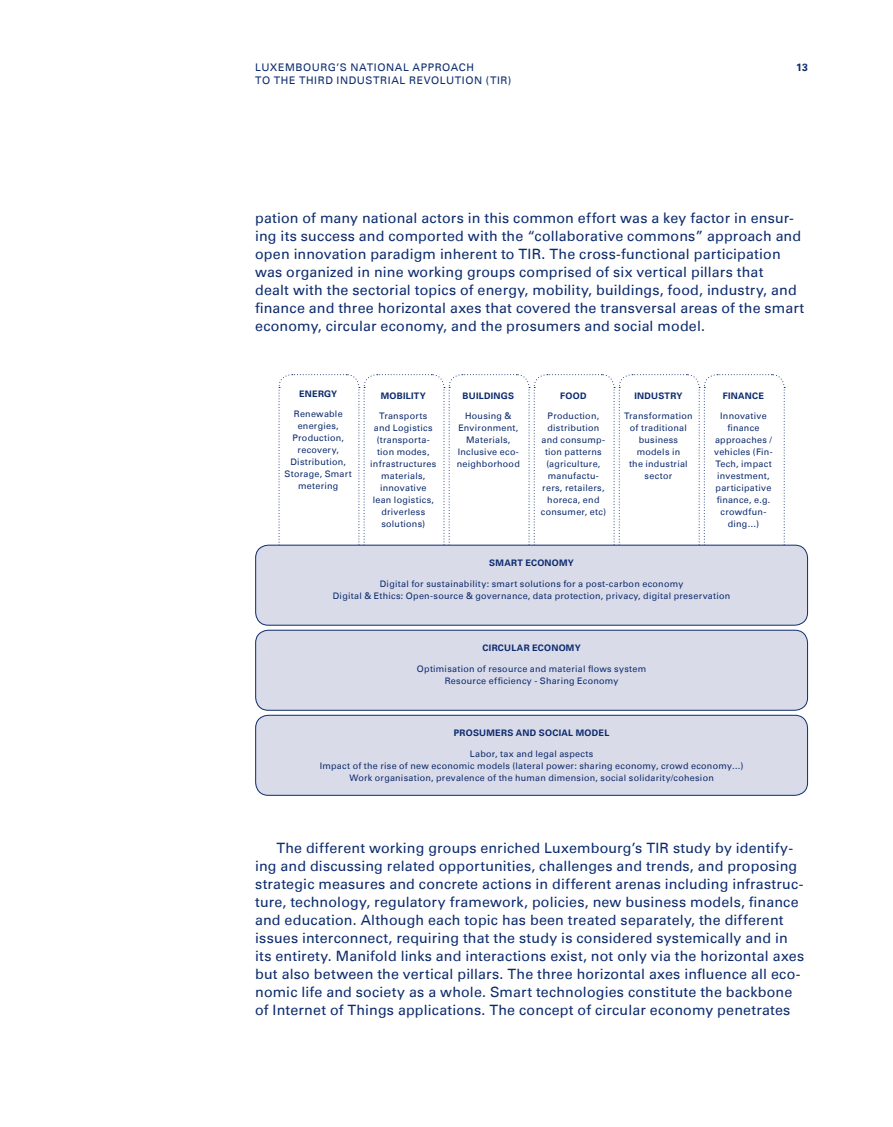
<style>
.page{position:relative;width:893px;height:1127px;background:#fff}
.page>*{position:absolute;margin:0;border:0;box-sizing:border-box;transform-origin:0 0}
.t1{font:14.25px/18px "Univers LT";letter-spacing:.01em;color:#0d2c6e}
.t2{font:10.5px "Univers LT";letter-spacing:.055em;color:#0d2c6e}
.t3{font:700 10.5px "Univers LT";color:#0d2c6e}
.t4{font:9px/12px "Univers LT";letter-spacing:.03em;color:#0d2c6e;text-align:center}
.t5{font:700 9px "Univers LT";letter-spacing:.03em;color:#0d2c6e}
</style>
<div class="page">
<svg style="left:278px;top:374px;width:507px;height:171px"></svg>
<div style="left:255px;top:545px;width:552px;height:80px;background:#dadbe9;border-radius:13px"></div>
<div style="left:255px;top:545px;width:553px;height:80px;border:1px solid #0d2c6e;border-radius:13px"></div>
<div style="left:255px;top:630px;width:552px;height:80px;background:#dadbe9;border-radius:13px"></div>
<div style="left:255px;top:630px;width:553px;height:81px;border:1px solid #0d2c6e;border-radius:13px"></div>
<div style="left:255px;top:715px;width:552px;height:80px;background:#dadbe9;border-radius:13px"></div>
<div style="left:255px;top:715px;width:553px;height:81px;border:1px solid #0d2c6e;border-radius:13px"></div>
<p class="t2" style="left:255px;top:61px;width:220px">LUXEMBOURG’S NATIONAL APPROACH</p>
<p class="t3" style="left:796px;top:62px;width:13px">13</p>
<p class="t2" style="left:255px;top:74px;width:258px">TO THE THIRD INDUSTRIAL REVOLUTION (TIR)</p>
<p class="t1" style="left:255px;top:209px;width:551px">pation of many national actors in this common effort was a key factor in ensur&shy;ing its success and comported with the “collaborative commons” approach and open innovation paradigm inherent to TIR. The cross-functional participation was organized in nine working groups comprised of six vertical pillars that<br>dealt with the sectorial topics of energy, mobility, buildings, food, industry, and finance and three horizontal axes that covered the transversal areas of the smart economy, circular economy, and the prosumers and social model.</p>
<p class="t5" style="left:299px;top:388px;width:40px">ENERGY</p>
<p class="t4" style="left:285px;top:408px;width:69px">Renewable energies,<br>Production, recovery,<br>Distribution,<br>Storage, Smart metering</p>
<p class="t5" style="left:381px;top:390px;width:47px">MOBILITY</p>
<p class="t4" style="left:370px;top:410px;width:68px">Transports and Logistics (transporta&shy;tion modes, infrastructures materials, innovative lean logistics, driverless solutions)</p>
<p class="t5" style="left:463px;top:390px;width:53px">BUILDINGS</p>
<p class="t4" style="left:457px;top:410px;width:65px">Housing &amp;<br>Environment,<br>Materials,<br>Inclusive eco&shy;neighborhood</p>
<p class="t5" style="left:560px;top:390px;width:28px">FOOD</p>
<p class="t4" style="left:541px;top:410px;width:67px">Production, distribution and consump&shy;tion patterns (agriculture, manufactu&shy;rers, retailers, horeca, end consumer, etc)</p>
<p class="t5" style="left:634px;top:390px;width:50px">INDUSTRY</p>
<p class="t4" style="left:624px;top:410px;width:70px">Transformation of traditional business models in<br>the industrial sector</p>
<p class="t5" style="left:723px;top:390px;width:43px">FINANCE</p>
<p class="t4" style="left:714px;top:410px;width:60px">Innovative finance approaches / vehicles (Fin-<br>Tech, impact investment, participative finance, e.g. crowdfun&shy;ding…)</p>
<p class="t5" style="left:489px;top:558px;width:86px">SMART ECONOMY</p>
<p class="t4" style="left:333px;top:578px;width:399px">Digital for sustainability: smart solutions for a post-carbon economy<br>Digital &amp; Ethics: Open-source &amp; governance, data protection, privacy, digital preservation</p>
<p class="t5" style="left:482px;top:643px;width:100px">CIRCULAR ECONOMY</p>
<p class="t4" style="left:417px;top:663px;width:231px">Optimisation of resource and material flows system<br>Resource efficiency - Sharing Economy</p>
<p class="t5" style="left:454px;top:728px;width:157px">PROSUMERS AND SOCIAL MODEL</p>
<p class="t4" style="left:320px;top:748px;width:425px">Labor, tax and legal aspects<br>Impact of the rise of new economic models (lateral power: sharing economy, crowd economy…)<br>Work organisation, prevalence of the human dimension, social solidarity/cohesion</p>
<p class="t1" style="left:255px;top:839px;width:551px;text-indent:21px">The different working groups enriched Luxembourg’s TIR study by identify&shy;ing and discussing related opportunities, challenges and trends, and proposing strategic measures and concrete actions in different arenas including infrastruc&shy;ture, technology, regulatory framework, policies, new business models, finance and education. Although each topic has been treated separately, the different issues interconnect, requiring that the study is considered systemically and in its entirety. Manifold links and interactions exist, not only via the horizontal axes but also between the vertical pillars. The three horizontal axes influence all eco&shy;nomic life and society as a whole. Smart technologies constitute the backbone of Internet of Things applications. The concept of circular economy penetrates</p>
</div>
